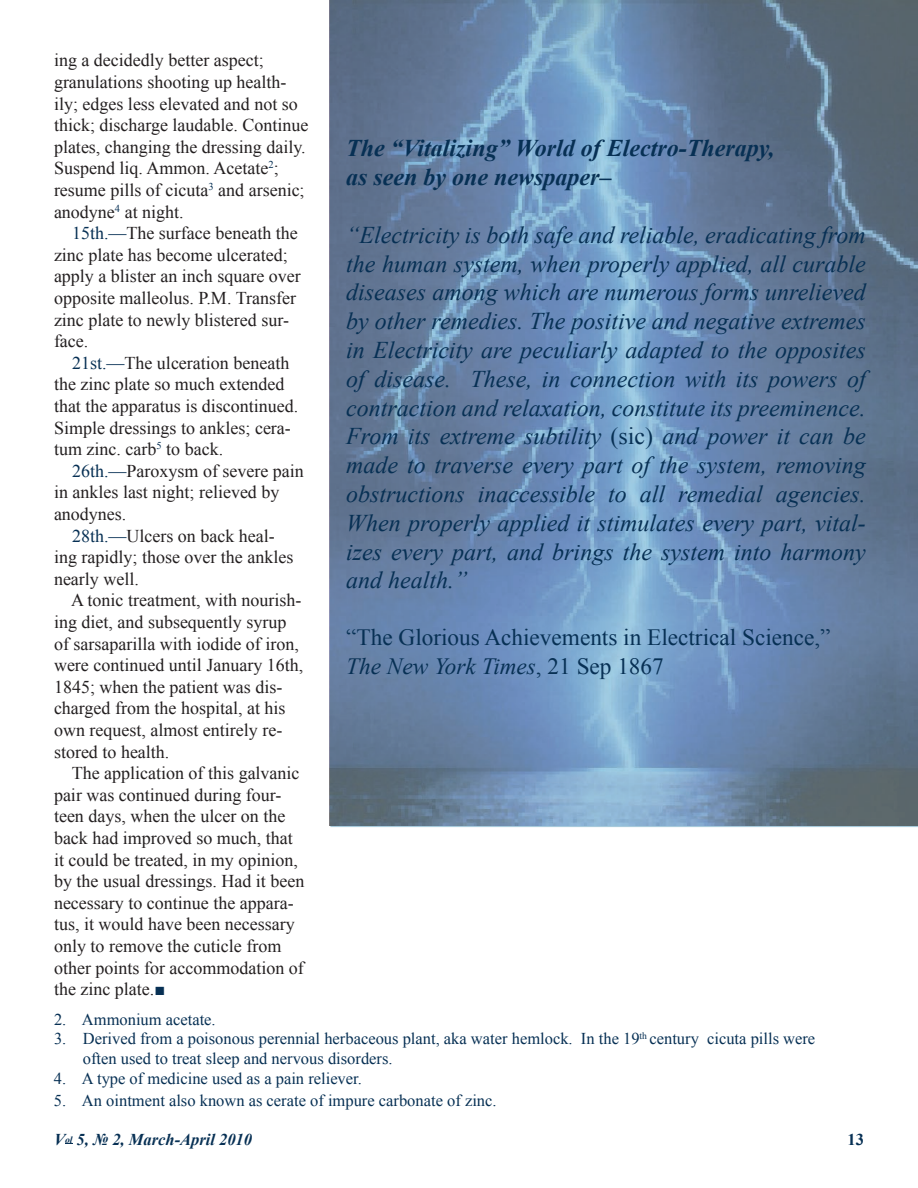
<style>
.page{position:relative;width:918px;height:1188px;background:#fff}
.page>*{position:absolute;margin:0;border:0;box-sizing:border-box;transform-origin:0 0}
.t1{font:italic 24px/28.8px "Times New Roman";color:#073054;text-align:justify}
.t2{font:italic 700 24px/28.8px "Times New Roman";color:#073054}
.t3{font:23.25px/28.8px "Times New Roman";color:#073054}
.t4{font:18px/21.6px "Times New Roman";color:#231f20}
.t5{font:16.5px/19.8px "Times New Roman";color:#073054}
.t6{font:italic 700 16.5px "Times New Roman";color:#073054}
.t7{font:700 16.5px "Times New Roman";color:#073054}
.s1{color:#073054}
.s2{font-style:normal}
.s3{font-style:italic}
</style>
<div class="page">
<img style="left:330px;top:0;width:587px;height:826px">
<p class="t4" style="left:54px;top:49px;width:256px">ing a decidedly better aspect; granulations shooting up health&shy;ily; edges less elevated and not so thick; discharge laudable. Continue plates, changing the dressing daily.<br>Suspend liq. Ammon. Acetate<sup>2</sup>; resume pills of cicuta<sup>3</sup> and arsenic; anodyne<sup>4</sup> at night.</p>
<p class="t4" style="left:54px;top:222px;width:248px;text-indent:18px"><span class="s1">15th.—</span>The surface beneath the zinc plate has become ulcerated; apply a blister an inch square over opposite malleolus. P.M. Transfer zinc plate to newly blistered sur&shy;face.</p>
<p class="t4" style="left:54px;top:352px;width:246px;text-indent:18px"><span class="s1">21st.—</span>The ulceration beneath the zinc plate so much extended that the apparatus is discontinued.<br>Simple dressings to ankles; cera&shy;tum zinc. carb<sup>5</sup> to back.</p>
<p class="t4" style="left:72px;top:460px;width:233px"><span class="s1">26th.—</span>Paroxysm of severe pain</p>
<p class="t4" style="left:54px;top:481px;width:227px">in ankles last night; relieved by</p>
<p class="t4" style="left:54px;top:503px;width:74px">anodynes.</p>
<p class="t4" style="left:72px;top:525px;width:204px"><span class="s1">28th.—</span>Ulcers on back heal-</p>
<p class="t4" style="left:54px;top:546px;width:241px">ing rapidly; those over the ankles</p>
<p class="t4" style="left:54px;top:568px;width:86px">nearly well.</p>
<p class="t4" style="left:71px;top:589px;width:232px">A tonic treatment, with nourish-</p>
<p class="t4" style="left:54px;top:611px;width:234px">ing diet, and subsequently syrup</p>
<p class="t4" style="left:54px;top:633px;width:246px">of sarsaparilla with iodide of iron,</p>
<p class="t4" style="left:54px;top:654px;width:251px">were continued until January 16th,</p>
<p class="t4" style="left:54px;top:676px;width:230px">1845; when the patient was dis-</p>
<p class="t4" style="left:54px;top:697px;width:233px">charged from the hospital, at his</p>
<p class="t4" style="left:54px;top:719px;width:230px">own request, almost entirely re-</p>
<p class="t4" style="left:54px;top:741px;width:117px">stored to health.</p>
<p class="t4" style="left:72px;top:762px;width:229px">The application of this galvanic</p>
<p class="t4" style="left:54px;top:784px;width:229px">pair was continued during four-</p>
<p class="t4" style="left:54px;top:805px;width:233px">teen days, when the ulcer on the</p>
<p class="t4" style="left:54px;top:827px;width:240px">back had improved so much, that</p>
<p class="t4" style="left:54px;top:849px;width:245px">it could be treated, in my opinion,</p>
<p class="t4" style="left:54px;top:870px;width:252px">by the usual dressings. Had it been</p>
<p class="t4" style="left:54px;top:892px;width:241px">necessary to continue the appara-</p>
<p class="t4" style="left:54px;top:913px;width:242px">tus, it would have been necessary</p>
<p class="t4" style="left:54px;top:935px;width:229px">only to remove the cuticle from</p>
<p class="t4" style="left:54px;top:957px;width:251px">other points for accommodation of</p>
<p class="t4" style="left:54px;top:978px;width:113px">the zinc plate.<span class="s1">■</span></p>
<p class="t5" style="left:54px;top:1009px;width:163px">2. Ammonium acetate.</p>
<p class="t5" style="left:83px;top:1029px;width:734px;text-indent:-29px">3. Derived from a poisonous perennial herbaceous plant, aka water hemlock. In the 19<sup>th</sup> century cicuta pills were often used to treat sleep and nervous disorders.</p>
<p class="t5" style="left:54px;top:1068px;width:309px">4. A type of medicine used as a pain reliever.</p>
<p class="t5" style="left:54px;top:1090px;width:444px">5. An ointment also known as cerate of impure carbonate of zinc.</p>
<h1 class="t2" style="left:346px;top:133px;width:430px">The “Vitalizing” World of Electro-Therapy, as seen by one newspaper–</h1>
<p class="t1" style="left:346px;top:220px;width:521px">“Electricity is both safe and reliable, eradicating from the human system, when properly applied, all curable diseases among which are numerous forms unrelieved by other remedies. The positive and negative extremes in Electricity are peculiarly adapted to the opposites of disease. These, in connection with its powers of contraction and relaxation, constitute its preeminence.<br>From its extreme subtility <span class="s2">(sic)</span> and power it can be made to traverse every part of the system, removing obstructions inaccessible to all remedial agencies.<br>When properly applied it stimulates every part, vital&shy;izes every part, and brings the system into harmony and health.”</p>
<p class="t3" style="left:346px;top:623px;width:486px">“The Glorious Achievements in Electrical Science,”<br><span class="s3">The New York Times</span>, 21 Sep 1867</p>
<p class="t6" style="left:54px;top:1128px;width:200px">V<sup>ol</sup> 5, № 2, March-April 2010</p>
<p class="t7" style="left:847px;top:1128px;width:18px">13</p>
</div>
